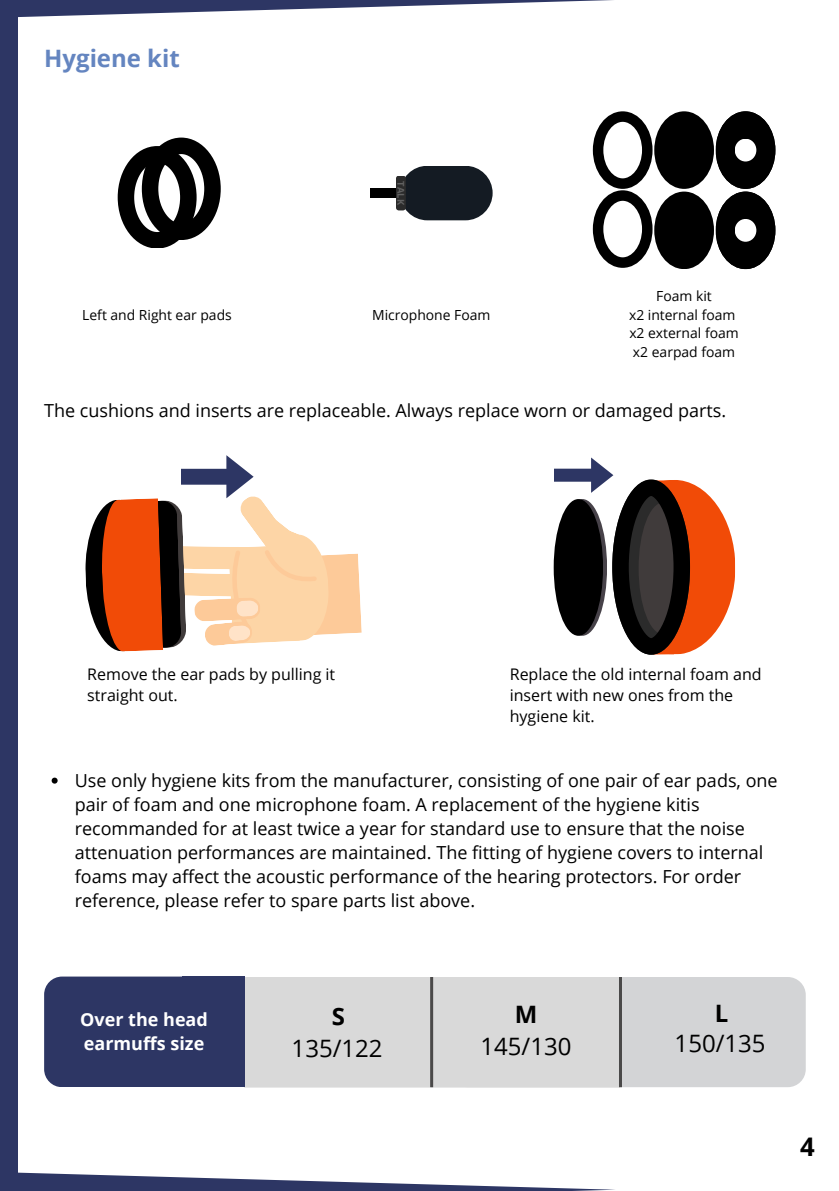
<style>
.page{position:relative;width:839px;height:1191px;background:#fff}
.page>*{position:absolute;margin:0;border:0;box-sizing:border-box;transform-origin:0 0}
.t1{font:700 25.6px "Open Sans";color:#000}
.t2{font:24px "Open Sans";color:#000}
.t3{font:700 24px "Open Sans";color:#6485c0}
.t4{font:700 24px "Open Sans";color:#000}
.t5{font:18px/24px "Open Sans";color:#000}
.t6{font:700 18px/24px "Open Sans";color:#fff}
.t7{font:16px/21.4px "Open Sans";color:#000}
.t8{font:14px/18.6px "Open Sans";color:#000;text-align:center}
.t9{font:700 9.4px "Open Sans";color:#616161}
</style>
<div class="page">
<svg style="left:85px;top:455px;width:277px;height:197px"></svg>
<svg style="left:554px;top:458px;width:181px;height:197px"></svg>
<div style="left:553px;top:499px;width:50px;height:137px;background:#000;border-radius:50%"></div>
<svg style="left:52px;top:778px;width:6px;height:6px"></svg>
<div style="left:370px;top:188px;width:43px;height:10px;background:#000"></div>
<div style="left:400px;top:166px;width:92px;height:54px;background:#141b23;border-radius:27px"></div>
<svg style="left:396px;top:176px;width:10px;height:34px"></svg>
<svg style="left:118px;top:138px;width:103px;height:110px"></svg>
<svg style="left:592px;top:111px;width:60px;height:157px"></svg>
<div style="left:654px;top:192px;width:60px;height:77px;background:#000;border-radius:50%"></div>
<div style="left:654px;top:111px;width:60px;height:78px;background:#000;border-radius:50%"></div>
<svg style="left:715px;top:111px;width:60px;height:158px"></svg>
<div style="left:449px;top:977px;width:356px;height:110px;background:#d3d4d6;border-radius:18px"></div>
<div style="left:244px;top:977px;width:376px;height:111px;background:#d9d9d9"></div>
<hr style="left:430px;top:977px;width:3px;height:110px;background:#4a4949">
<hr style="left:619px;top:977px;width:3px;height:110px;background:#4a4949">
<div style="left:182px;top:977px;width:62px;height:110px;background:#2d3664"></div>
<div style="left:44px;top:977px;width:200px;height:110px;background:#2d3664;border-radius:18px"></div>
<div style="left:0;top:0;width:18px;height:1190px;background:#2d3664"></div>
<svg style="left:0;top:1172px;width:615px;height:19px;fill:#2d3664"></svg>
<svg style="left:18px;top:0;width:595px;height:18px"></svg>
<h1 class="t3" style="left:44px;top:42px;width:137px">Hygiene kit</h1>
<p class="t9" style="left:407px;top:181px;width:25px;rotate:90deg">TALK</p>
<p class="t8" style="left:82px;top:305px;width:151px">Left and Right ear pads</p>
<p class="t8" style="left:372px;top:305px;width:120px">Microphone Foam</p>
<p class="t8" style="left:629px;top:286px;width:111px">Foam kit<br>x2 internal foam x2 external foam x2 earpad foam</p>
<h1 class="t5" style="left:44px;top:398px;width:683px">The cushions and inserts are replaceable. Always replace worn or damaged parts.</h1>
<p class="t7" style="left:87px;top:663px;width:249px">Remove the ear pads by pulling it straight out.</p>
<p class="t7" style="left:509px;top:663px;width:253px">Replace the old internal foam and insert with new ones from the hygiene kit.</p>
<p class="t5" style="left:75px;top:768px;width:704px">Use only hygiene kits from the manufacturer, consisting of one pair of ear pads, one pair of foam and one microphone foam. A replacement of the hygiene kitis recommanded for at least twice a year for standard use to ensure that the noise attenuation performances are maintained. The fitting of hygiene covers to internal foams may affect the acoustic performance of the hearing protectors. For order reference, please refer to spare parts list above.</p>
<p class="t6" style="left:80px;top:1007px;width:129px">Over the head earmuffs size</p>
<h2 class="t4" style="left:332px;top:999px;width:15px">S</h2>
<h2 class="t4" style="left:515px;top:997px;width:24px">M</h2>
<h2 class="t4" style="left:714px;top:996px;width:15px">L</h2>
<h2 class="t2" style="left:291px;top:1031px;width:92px">135/122</h2>
<h2 class="t2" style="left:480px;top:1029px;width:92px">145/130</h2>
<h2 class="t2" style="left:674px;top:1026px;width:92px">150/135</h2>
<h1 class="t1" style="left:800px;top:1129px;width:16px">4</h1>
</div>
